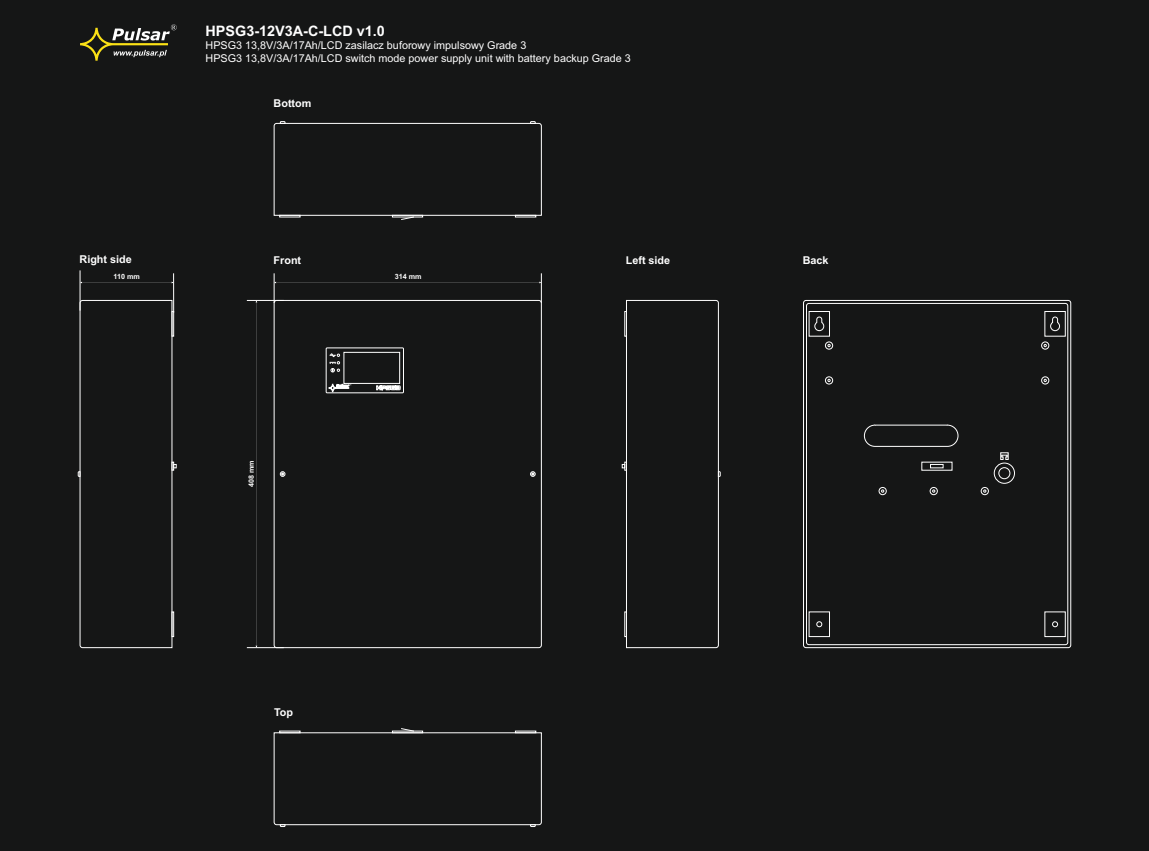
<style>
.page{position:relative;width:1149px;height:851px;background:#fff}
.page>*{position:absolute;margin:0;border:0;box-sizing:border-box;transform-origin:0 0}
.t1{font:700 14.4px "Arial";color:#fff}
.t2{font:10.8px/12.7px "Arial";color:#fff}
.t3{font:700 10.8px "Arial";color:#fff}
.t4{font:700 7.2px "Arial";color:#fff}
</style>
<div class="page">
<div style="left:0;top:0;width:1148px;height:850px;background:#151616"></div>
<svg style="left:80px;top:24px;width:97px;height:37px"></svg>
<hr style="left:541px;top:273px;width:1px;height:30px;background:#fff">
<hr style="left:274px;top:273px;width:1px;height:30px;background:#fff">
<svg style="left:81px;top:281px;width:92px;height:2px"></svg>
<svg style="left:274px;top:281px;width:267px;height:2px"></svg>
<hr style="left:247px;top:300px;width:37px;height:1px;background:#fff">
<hr style="left:247px;top:647px;width:37px;height:1px;background:#fff">
<svg style="left:255px;top:300px;width:2px;height:347px"></svg>
<hr style="left:173px;top:273px;width:1px;height:39px;background:#fff">
<hr style="left:80px;top:270px;width:1px;height:40px;background:#fff">
<svg style="left:273px;top:728px;width:269px;height:98px"></svg>
<div style="left:274px;top:300px;width:267px;height:347px;border:1px solid #fff;border-radius:3px"></div>
<svg style="left:328px;top:383px;width:23px;height:8px"></svg>
<svg style="left:376px;top:385px;width:24px;height:5px"></svg>
<div style="left:326px;top:347px;width:77px;height:46px;border:1px solid #fff"></div>
<svg style="left:280px;top:471px;width:5px;height:5px"></svg>
<div style="left:343px;top:352px;width:56px;height:31px;border:1px solid #fff"></div>
<svg style="left:329px;top:353px;width:10px;height:20px"></svg>
<svg style="left:622px;top:300px;width:98px;height:348px"></svg>
<svg style="left:78px;top:300px;width:98px;height:348px"></svg>
<svg style="left:530px;top:471px;width:5px;height:5px"></svg>
<svg style="left:273px;top:121px;width:269px;height:99px"></svg>
<div style="left:803px;top:300px;width:267px;height:347px;border:1px solid #fff;border-radius:3px"></div>
<div style="left:806px;top:303px;width:261px;height:342px;border:1px solid #fff;border-radius:2px"></div>
<svg style="left:808px;top:611px;width:21px;height:26px"></svg>
<svg style="left:808px;top:311px;width:21px;height:26px"></svg>
<div style="left:930px;top:464px;width:12px;height:4px;border:1px solid #fff"></div>
<svg style="left:1044px;top:611px;width:21px;height:26px"></svg>
<svg style="left:1044px;top:311px;width:21px;height:26px"></svg>
<div style="left:863px;top:425px;width:95px;height:21px;border:1px solid #fff;border-radius:11px"></div>
<div style="left:878px;top:487px;width:8px;height:7px;border:1px solid #fff;border-radius:50%"></div>
<div style="left:929px;top:487px;width:8px;height:7px;border:1px solid #fff;border-radius:50%"></div>
<div style="left:980px;top:487px;width:8px;height:7px;border:1px solid #fff;border-radius:50%"></div>
<div style="left:825px;top:376px;width:7px;height:8px;border:1px solid #fff;border-radius:50%"></div>
<div style="left:825px;top:342px;width:7px;height:7px;border:1px solid #fff;border-radius:50%"></div>
<div style="left:1041px;top:376px;width:7px;height:8px;border:1px solid #fff;border-radius:50%"></div>
<div style="left:1041px;top:342px;width:7px;height:7px;border:1px solid #fff;border-radius:50%"></div>
<div style="left:993px;top:463px;width:21px;height:20px;border:1px solid #fff;border-radius:50%"></div>
<div style="left:998px;top:467px;width:11px;height:12px;border:1px solid #fff;border-radius:50%"></div>
<svg style="left:1000px;top:452px;width:8px;height:7px"></svg>
<h1 class="t1" style="left:205px;top:26px;width:181px">HPSG3-12V3A-C-LCD v1.0</h1>
<p class="t2" style="left:205px;top:40px;width:426px">HPSG3 13,8V/3A/17Ah/LCD zasilacz buforowy impulsowy Grade 3<br>HPSG3 13,8V/3A/17Ah/LCD switch mode power supply unit with battery backup Grade 3</p>
<p class="t3" style="left:273px;top:99px;width:39px">Bottom</p>
<p class="t3" style="left:80px;top:255px;width:54px">Right side</p>
<p class="t3" style="left:273px;top:256px;width:29px">Front</p>
<p class="t3" style="left:625px;top:256px;width:46px">Left side</p>
<p class="t4" style="left:113px;top:274px;width:28px">110 mm</p>
<p class="t4" style="left:394px;top:274px;width:28px">314 mm</p>
<p class="t4" style="left:248px;top:487px;width:28px;rotate:-90deg">408 mm</p>
<p class="t3" style="left:274px;top:707px;width:20px">Top</p>
<p class="t3" style="left:802px;top:256px;width:27px">Back</p>
</div>
